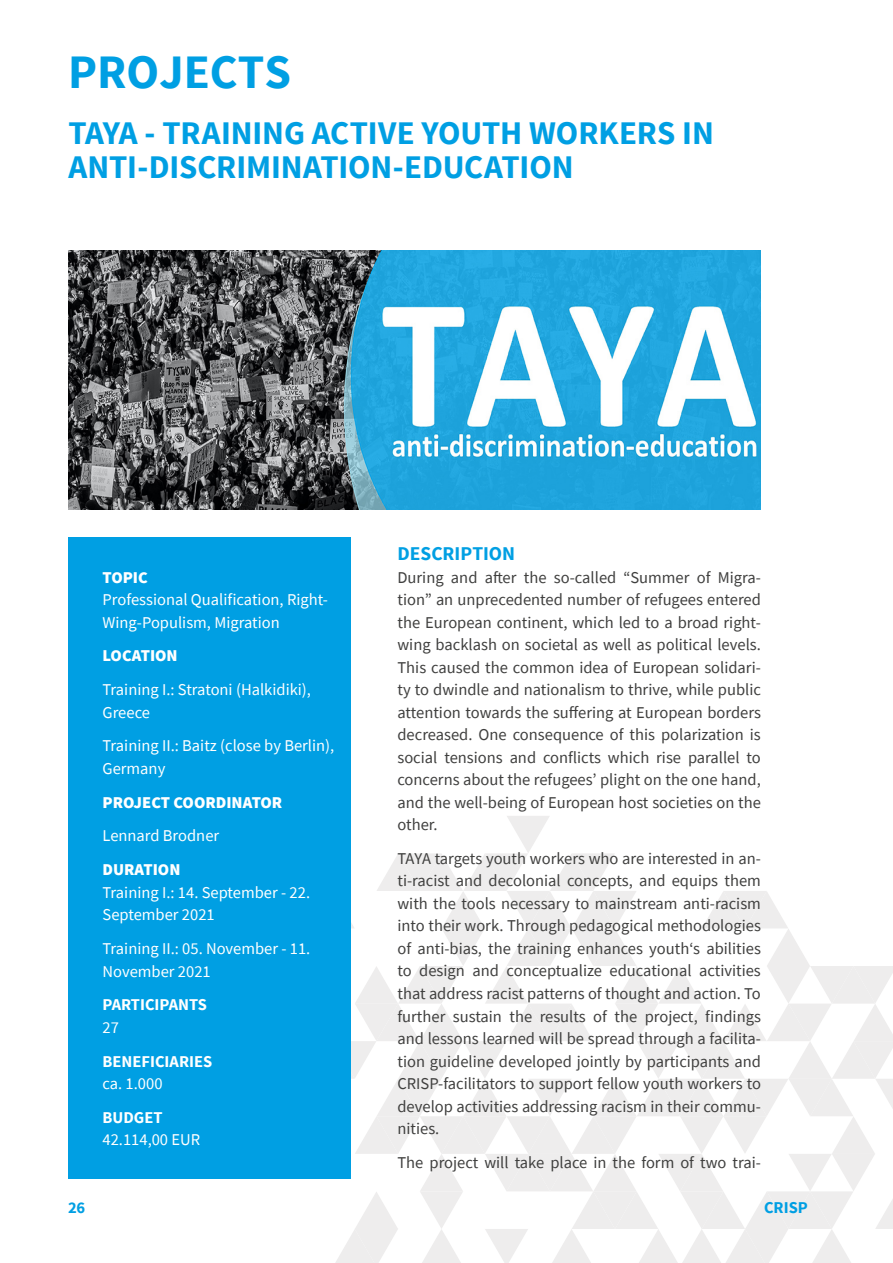
<style>
.page{position:relative;width:893px;height:1263px;background:#fff}
.page>*{position:absolute;margin:0;border:0;box-sizing:border-box;transform-origin:0 0}
.t1{font:700 48px "Source Sans Pro";color:#009fe3}
.t2{font:700 33px/33.8px "Source Sans Pro";letter-spacing:-.005em;color:#009fe3}
.t3{font:700 19.5px "Source Sans Pro";color:#009fe3}
.t4{font:16.5px/22.5px "Source Sans Pro";color:#3f3f3e;text-align:justify}
.t5{font:16.5px/22.5px "Source Sans Pro";color:#fff}
.t6{font:900 16.5px "Source Sans Pro";color:#fff}
.t7{font:700 16.5px "Source Sans Pro";color:#fff}
.t8{font:700 16.5px "Source Sans Pro";color:#009fe3}
</style>
<div class="page">
<svg style="left:335px;top:816px;width:558px;height:447px"></svg>
<div style="left:68px;top:538px;width:282px;height:641px;background:#009fe3"></div>
<img style="left:68px;top:251px;width:693px;height:258px">
<h1 class="t1" style="left:68px;top:41px;width:224px">PROJECTS</h1>
<h2 class="t2" style="left:68px;top:117px;width:647px">TAYA - TRAINING ACTIVE YOUTH WORKERS IN<br>ANTI-DISCRIMINATION-EDUCATION</h2>
<p class="t6" style="left:103px;top:566px;width:47px">TOPIC</p>
<p class="t5" style="left:103px;top:588px;width:227px">Professional Qualification, Right-<br>Wing-Populism, Migration</p>
<p class="t6" style="left:103px;top:645px;width:77px">LOCATION</p>
<p class="t5" style="left:103px;top:678px;width:210px">Training I.: Stratoni (Halkidiki),<br>Greece</p>
<p class="t5" style="left:103px;top:735px;width:233px">Training II.: Baitz (close by Berlin),<br>Germany</p>
<p class="t6" style="left:103px;top:791px;width:181px">PROJECT COORDINATOR</p>
<p class="t5" style="left:103px;top:825px;width:118px">Lennard Brodner</p>
<p class="t6" style="left:103px;top:859px;width:79px">DURATION</p>
<p class="t5" style="left:103px;top:881px;width:209px">Training I.: 14. September - 22.<br>September 2021</p>
<p class="t5" style="left:103px;top:937px;width:209px">Training II.: 05. November - 11.<br>November 2021</p>
<p class="t7" style="left:103px;top:994px;width:106px">PARTICIPANTS</p>
<p class="t5" style="left:103px;top:1016px;width:18px">27</p>
<p class="t7" style="left:103px;top:1050px;width:111px">BENEFICIARIES</p>
<p class="t5" style="left:103px;top:1072px;width:61px">ca. 1.000</p>
<p class="t7" style="left:103px;top:1107px;width:62px">BUDGET</p>
<p class="t5" style="left:103px;top:1128px;width:99px">42.114,00 EUR</p>
<p class="t3" style="left:397px;top:541px;width:119px">DESCRIPTION</p>
<p class="t4" style="left:397px;top:566px;width:365px">During and after the so-called “Summer of Migra&shy;tion” an unprecedented number of refugees entered the European continent, which led to a broad right&shy;wing backlash on societal as well as political levels.<br>This caused the common idea of European solidari&shy;ty to dwindle and nationalism to thrive, while public attention towards the suffering at European borders decreased. One consequence of this polarization is social tensions and conflicts which rise parallel to concerns about the refugees’ plight on the one hand, and the well-being of European host societies on the other.</p>
<p class="t4" style="left:397px;top:847px;width:365px">TAYA targets youth workers who are interested in an&shy;ti-racist and decolonial concepts, and equips them with the tools necessary to mainstream anti-racism into their work. Through pedagogical methodologies of anti-bias, the training enhances youth‘s abilities to design and conceptualize educational activities that address racist patterns of thought and action. To further sustain the results of the project, findings and lessons learned will be spread through a facilita&shy;tion guideline developed jointly by participants and CRISP-facilitators to support fellow youth workers to develop activities addressing racism in their commu&shy;nities.</p>
<p class="t4" style="left:397px;top:1151px;width:365px">The project will take place in the form of two trai-</p>
<p class="t8" style="left:68px;top:1196px;width:19px">26</p>
<p class="t8" style="left:764px;top:1196px;width:45px">CRISP</p>
</div>
